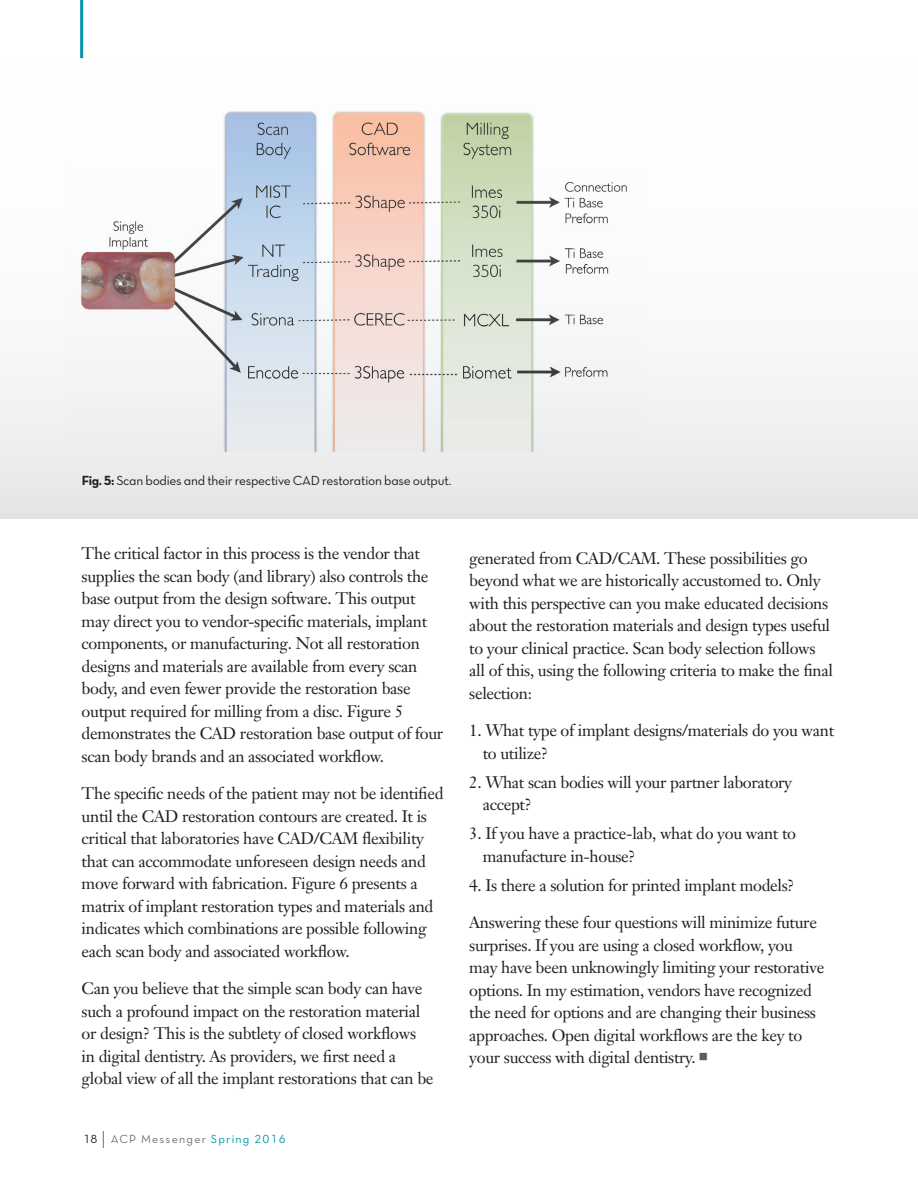
<style>
.page{position:relative;width:918px;height:1188px;background:#fff}
.page>*{position:absolute;margin:0;border:0;box-sizing:border-box;transform-origin:0 0}
.t1{font:16.5px/22.5px "Janson Text";letter-spacing:-.02em;color:#231f20}
.t2{font:13.5px "Neutra Text TF Book Alt";letter-spacing:-.02em;color:#231f20}
.t3{font:12px "Neutra Text TF Book Alt";letter-spacing:.1em;color:#6a747b}
.s1{font-family:"Neutra Text TF Bold Alt"}
.s2{color:#231f20}
.s3{color:#0096a9}
</style>
<div class="page">
<svg style="left:0;top:0;width:918px;height:519px"></svg>
<svg style="left:103px;top:1131px;width:1px;height:17px"></svg>
<hr style="left:80px;top:0;width:3px;height:58px;background:#0096a9">
<p class="t2" style="left:82px;top:472px;width:371px"><span class="s1">Fig. 5:</span> Scan bodies and their respective CAD restoration base output.</p>
<p class="t1" style="left:82px;top:542px;width:363px">The critical factor in this process is the vendor that supplies the scan body (and library) also controls the base output from the design software. This output may direct you to vendor-specific materials, implant components, or manufacturing. Not all restoration designs and materials are available from every scan body, and even fewer provide the restoration base output required for milling from a disc. Figure 5 demonstrates the CAD restoration base output of four scan body brands and an associated workflow.</p>
<p class="t1" style="left:82px;top:782px;width:363px">The specific needs of the patient may not be identified until the CAD restoration contours are created. It is critical that laboratories have CAD/CAM flexibility that can accommodate unforeseen design needs and move forward with fabrication. Figure 6 presents a matrix of implant restoration types and materials and indicates which combinations are possible following each scan body and associated workflow.</p>
<p class="t1" style="left:82px;top:977px;width:353px">Can you believe that the simple scan body can have such a profound impact on the restoration material or design? This is the subtlety of closed workflows in digital dentistry. As providers, we first need a global view of all the implant restorations that can be</p>
<p class="t3" style="left:83px;top:1132px;width:204px"><span class="s2">18</span> ACP Messenger <span class="s3">Spring 2016</span></p>
<p class="t1" style="left:469px;top:546px;width:365px">generated from CAD/CAM. These possibilities go beyond what we are historically accustomed to. Only with this perspective can you make educated decisions about the restoration materials and design types useful to your clinical practice. Scan body selection follows all of this, using the following criteria to make the final selection:</p>
<p class="t1" style="left:483px;top:719px;width:353px;text-indent:-13px">1. What type of implant designs/materials do you want to utilize?</p>
<p class="t1" style="left:483px;top:770px;width:311px;text-indent:-13px">2. What scan bodies will your partner laboratory accept?</p>
<p class="t1" style="left:483px;top:822px;width:315px;text-indent:-13px">3. If you have a practice-lab, what do you want to manufacture in-house?</p>
<p class="t1" style="left:469px;top:873px;width:327px">4. Is there a solution for printed implant models?</p>
<p class="t1" style="left:469px;top:911px;width:357px">Answering these four questions will minimize future surprises. If you are using a closed workflow, you may have been unknowingly limiting your restorative options. In my estimation, vendors have recognized the need for options and are changing their business approaches. Open digital workflows are the key to your success with digital dentistry.</p>
</div>
